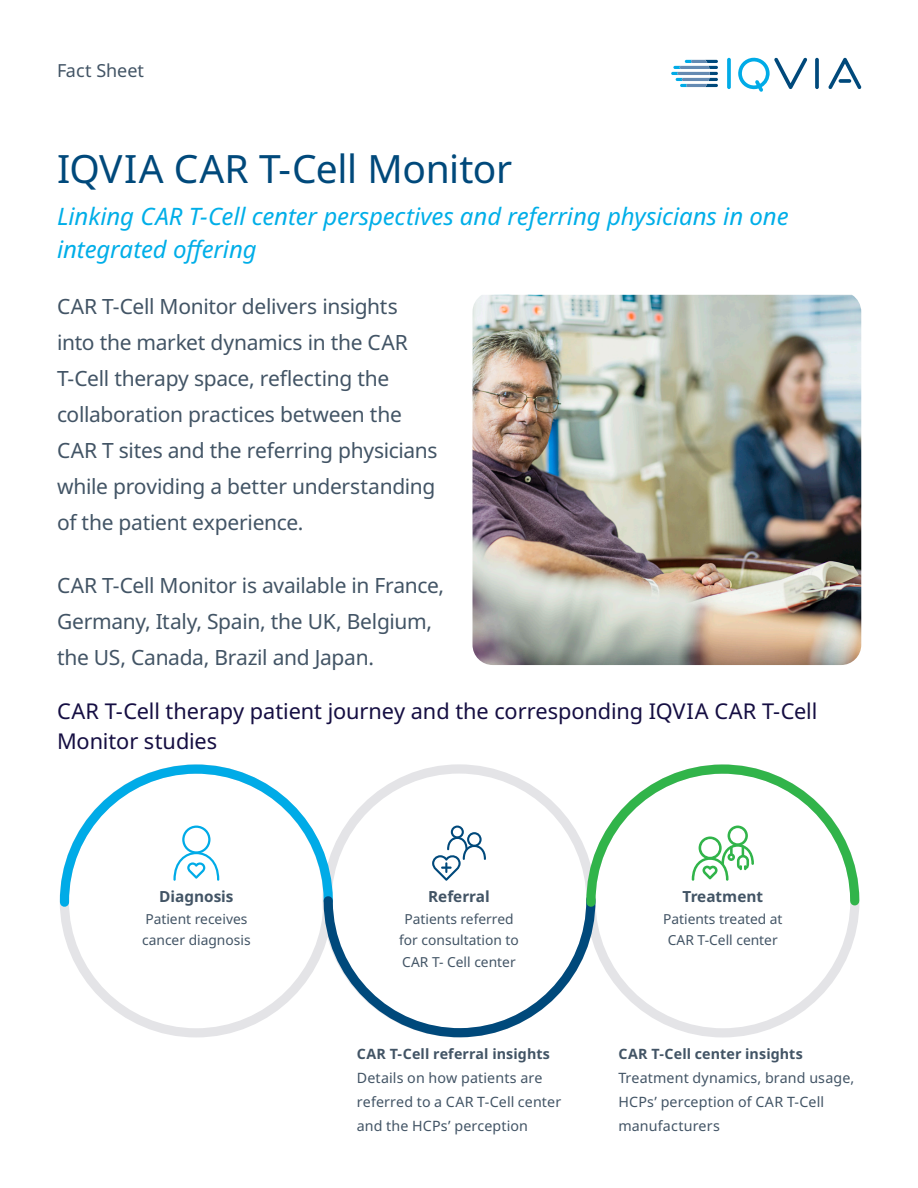
<style>
.page{position:relative;width:918px;height:1188px;background:#fff}
.page>*{position:absolute;margin:0;border:0;box-sizing:border-box;transform-origin:0 0}
.t1{font:39px "Noto Sans";letter-spacing:-.01em;color:#00497b}
.Title_subhead{font:italic 24px/33px "Noto Sans";letter-spacing:-.005em;color:#00aee8}
.Section_heading{font:21.75px/30px "Noto Sans";letter-spacing:-.005em;color:#150e42}
.Intro{font:21px/36px "Noto Sans";letter-spacing:-.015em;color:#425465}
.Descriptor_label{font:18px "Noto Sans";color:#425465}
.t2{font:700 15.3px "Noto Sans";color:#425465}
.Body_copy_-_Space{font:14.25px/24px "Noto Sans";letter-spacing:.01em;color:#425465}
.t3{font:13.8px/21.5px "Noto Sans";color:#425465;text-align:center}
.s1{font-weight:700}
</style>
<div class="page">
<img style="left:472px;top:295px;width:389px;height:370px">
<svg style="left:319px;top:764px;width:281px;height:274px"></svg>
<svg style="left:59px;top:764px;width:278px;height:148px"></svg>
<svg style="left:432px;top:826px;width:54px;height:55px"></svg>
<svg style="left:582px;top:764px;width:278px;height:148px"></svg>
<svg style="left:727px;top:58px;width:4px;height:31px"></svg>
<svg style="left:815px;top:58px;width:4px;height:31px"></svg>
<svg style="left:738px;top:58px;width:69px;height:34px"></svg>
<svg style="left:828px;top:58px;width:33px;height:31px"></svg>
<svg style="left:671px;top:60px;width:47px;height:27px"></svg>
<p class="Descriptor_label" style="left:57px;top:60px;width:89px">Fact Sheet</p>
<p class="t1" style="left:57px;top:147px;width:457px">IQVIA CAR T-Cell Monitor</p>
<p class="Title_subhead" style="left:57px;top:200px;width:733px">Linking CAR T-Cell center perspectives and referring physicians in one integrated offering</p>
<p class="Intro" style="left:57px;top:289px;width:382px">CAR T-Cell Monitor delivers insights into the market dynamics in the CAR T-Cell therapy space, reflecting the collaboration practices between the CAR T sites and the referring physicians while providing a better understanding of the patient experience.</p>
<p class="Intro" style="left:57px;top:568px;width:389px">CAR T-Cell Monitor is available in France,<br>Germany, Italy, Spain, the UK, Belgium, the US, Canada, Brazil and Japan.</p>
<p class="Section_heading" style="left:57px;top:697px;width:762px">CAR T-Cell therapy patient journey and the corresponding IQVIA CAR T-Cell<br>Monitor studies</p>
<p class="t2" style="left:159px;top:888px;width:76px">Diagnosis</p>
<p class="t3" style="left:142px;top:908px;width:110px;text-align:left">Patient receives cancer diagnosis</p>
<p class="t2" style="left:428px;top:888px;width:63px">Referral</p>
<p class="t3" style="left:399px;top:908px;width:121px">Patients referred for consultation to<br>CAR T- Cell center</p>
<p class="t2" style="left:683px;top:888px;width:82px">Treatment</p>
<p class="t3" style="left:663px;top:908px;width:121px">Patients treated at<br>CAR T-Cell center</p>
<p class="Body_copy_-_Space" style="left:357px;top:1042px;width:206px"><span class="s1">CAR T-Cell referral insights<br></span>Details on how patients are referred to a CAR T-Cell center and the HCPs’ perception</p>
<p class="Body_copy_-_Space" style="left:619px;top:1042px;width:237px"><span class="s1">CAR T-Cell center insights<br></span>Treatment dynamics, brand usage,<br>HCPs’ perception of CAR T-Cell manufacturers</p>
</div>
